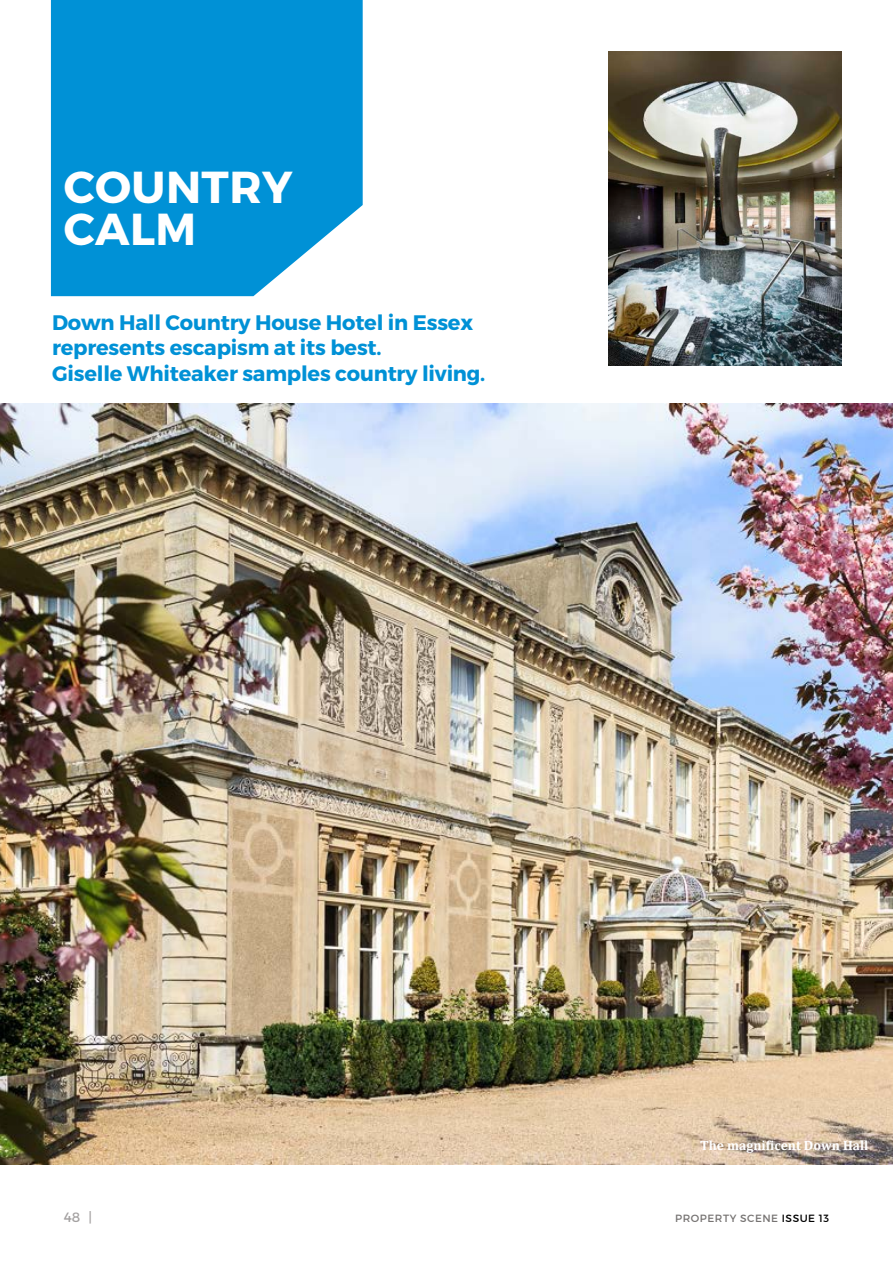
<style>
.page{position:relative;width:893px;height:1263px;background:#fff}
.page>*{position:absolute;margin:0;border:0;box-sizing:border-box;transform-origin:0 0}
.t1{font:44.7px/42px "Trueno Bd";letter-spacing:.01em;color:#fff}
.t2{font:21px/25.2px "Trueno Bd";letter-spacing:-.01em;color:#0091d6}
.t3{font:700 13.5px "Cambria";color:#fff}
.t4{font:13.5px "Trueno Rg";color:#a4a1a1}
.t5{font:10.5px "Trueno Rg";letter-spacing:.05em;color:#767372}
.s1{color:#010101}
</style>
<div class="page">
<div style="left:51px;top:0;width:312px;height:296px;background:#0091d6"></div>
<img style="left:608px;top:51px;width:234px;height:315px">
<img style="left:0;top:404px;width:893px;height:760px">
<p class="t1" style="left:64px;top:167px;width:230px">COUNTRY<br>CALM</p>
<p class="t2" style="left:52px;top:310px;width:435px">Down Hall Country House Hotel in Essex represents escapism at its best.<br>Giselle Whiteaker samples country living.</p>
<p class="t3" style="left:700px;top:1136px;width:170px">The magnificent Down Hall</p>
<p class="t4" style="left:64px;top:1209px;width:30px">48 |</p>
<p class="t5" style="left:675px;top:1212px;width:155px">PROPERTY SCENE <span class="s1">ISSUE 13</span></p>
</div>
